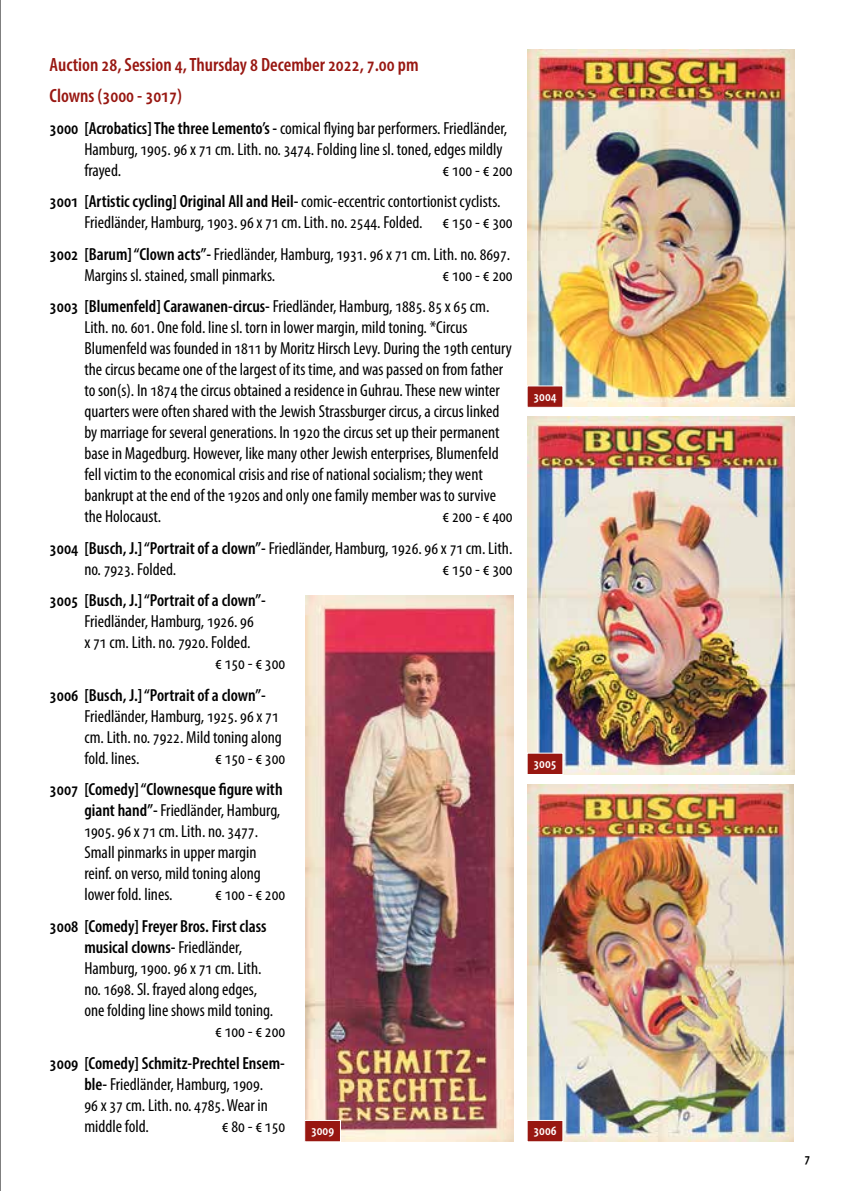
<style>
.page{position:relative;width:844px;height:1191px;background:#fff}
.page>*{position:absolute;margin:0;border:0;box-sizing:border-box;transform-origin:0 0}
.t1{font:600 condensed 19.25px/31.5px "Myriad Pro";color:#981711}
.t2{font:condensed 17.5px/21px "Myriad Pro";color:#000}
.t3{font:600 condensed 17.5px "Myriad Pro";color:#000}
.t4{font:600 condensed 14px "Myriad Pro";color:#fff}
.t5{font:600 condensed 14px "Myriad Pro";color:#000}
.s1{font-weight:600}
.s2{font-weight:400}
</style>
<div class="page">
<hr style="left:0;top:0;width:1px;height:1191px;background:#000">
<img style="left:527px;top:50px;width:267px;height:357px">
<img style="left:527px;top:417px;width:267px;height:357px">
<img style="left:527px;top:784px;width:266px;height:357px">
<img style="left:305px;top:595px;width:208px;height:546px">
<svg style="left:304px;top:1119px;width:37px;height:23px"></svg>
<svg style="left:527px;top:1119px;width:36px;height:23px"></svg>
<svg style="left:527px;top:752px;width:36px;height:22px"></svg>
<svg style="left:527px;top:385px;width:36px;height:23px"></svg>
<p class="t1" style="left:50px;top:48px;width:370px">Auction 28, Session 4, Thursday 8 December 2022, 7.00 pm<br>Clowns (3000 - 3017)</p>
<p class="t2" style="left:84px;top:117px;width:424px;text-indent:-35px"><span class="s1">3000 [Acrobatics] The three Lemento’s -</span> comical flying bar performers. Friedländer,<br>Hamburg, 1905. 96 x 71 cm. Lith. no. 3474. Folding line sl. toned, edges mildly frayed.</p>
<p class="t2" style="left:50px;top:154px;width:464px;line-height:31.5px;text-indent:393px">€ 100 - € 200<br><span class="s1">3001 [Artistic cycling] Original All and Heil-</span> comic-eccentric contortionist cyclists.</p>
<p class="t2" style="left:50px;top:206px;width:464px;line-height:31.5px;text-align:right">Friedländer, Hamburg, 1903. 96 x 71 cm. Lith. no. 2544. Folded. € 150 - € 300<br><span class="s1">3002 [Barum] “Clown acts”-</span> Friedländer, Hamburg, 1931. 96 x 71 cm. Lith. no. 8697.</p>
<p class="t2" style="left:84px;top:264px;width:192px">Margins sl. stained, small pinmarks.</p>
<p class="t2" style="left:50px;top:259px;width:464px;line-height:31.5px;text-indent:393px">€ 100 - € 200<br><span class="s1">3003 [Blumenfeld] Carawanen-circus-</span> Friedländer, Hamburg, 1885. 85 x 65 cm.</p>
<p class="t2" style="left:84px;top:317px;width:429px">Lith. no. 601. One fold. line sl. torn in lower margin, mild toning. *Circus Blumenfeld was founded in 1811 by Moritz Hirsch Levy. During the 19th century the circus became one of the largest of its time, and was passed on from father to son(s). In 1874 the circus obtained a residence in Guhrau. These new winter quarters were often shared with the Jewish Strassburger circus, a circus linked by marriage for several generations. In 1920 the circus set up their permanent base in Magedburg. However, like many other Jewish enterprises, Blumenfeld fell victim to the economical crisis and rise of national socialism; they went bankrupt at the end of the 1920s and only one family member was to survive the Holocaust.</p>
<p class="t4" style="left:533px;top:387px;width:25px">3004</p>
<p class="t2" style="left:50px;top:500px;width:464px;line-height:31.5px;text-align:right">€ 200 - € 400<br><span class="s1">3004 [Busch, J.] “Portrait of a clown”-</span> Friedländer, Hamburg, 1926. 96 x 71 cm. Lith.</p>
<p class="t2" style="left:84px;top:558px;width:93px">no. 7923. Folded.</p>
<p class="t2" style="left:442px;top:558px;width:72px">€ 150 - € 300</p>
<p class="t3" style="left:50px;top:590px;width:218px">3005 [Busch, J.] “Portrait of a clown”-</p>
<p class="t2" style="left:84px;top:611px;width:171px">Friedländer, Hamburg, 1926. 96</p>
<p class="t2" style="left:84px;top:632px;width:167px">x 71 cm. Lith. no. 7920. Folded.</p>
<p class="t2" style="left:215px;top:653px;width:72px">€ 150 - € 300</p>
<p class="t3" style="left:50px;top:684px;width:218px">3006 [Busch, J.] “Portrait of a clown”-</p>
<p class="t2" style="left:84px;top:705px;width:199px">Friedländer, Hamburg, 1925. 96 x 71 cm. Lith. no. 7922. Mild toning along fold. lines.</p>
<p class="t2" style="left:215px;top:747px;width:72px">€ 150 - € 300</p>
<p class="t2" style="left:84px;top:779px;width:200px;text-indent:-35px"><span class="s1">3007 [Comedy] “Clownesque figure with giant hand”-</span> Friedländer, Hamburg,<br>1905. 96 x 71 cm. Lith. no. 3477.<br>Small pinmarks in upper margin reinf. on verso, mild toning along lower fold. lines.</p>
<p class="t4" style="left:533px;top:754px;width:25px">3005</p>
<p class="t2" style="left:215px;top:884px;width:72px">€ 100 - € 200</p>
<p class="t3" style="left:50px;top:915px;width:218px">3008 [Comedy] Freyer Bros. First class</p>
<p class="t3" style="left:84px;top:936px;width:159px">musical clowns- <span class="s2">Friedländer,</span></p>
<p class="t2" style="left:84px;top:957px;width:179px">Hamburg, 1900. 96 x 71 cm. Lith.</p>
<p class="t2" style="left:84px;top:978px;width:174px">no. 1698. Sl. frayed along edges,</p>
<p class="t2" style="left:84px;top:999px;width:190px">one folding line shows mild toning.</p>
<p class="t2" style="left:215px;top:1020px;width:72px">€ 100 - € 200</p>
<p class="t2" style="left:84px;top:1052px;width:202px;text-indent:-35px"><span class="s1">3009 [Comedy] Schmitz-Prechtel Ensem&shy;ble-</span> Friedländer, Hamburg, 1909.<br>96 x 37 cm. Lith. no. 4785. Wear in middle fold.</p>
<p class="t2" style="left:222px;top:1115px;width:65px">€ 80 - € 150</p>
<p class="t4" style="left:311px;top:1121px;width:25px">3009</p>
<p class="t4" style="left:533px;top:1121px;width:25px">3006</p>
<p class="t5" style="left:804px;top:1149px;width:7px">7</p>
</div>
